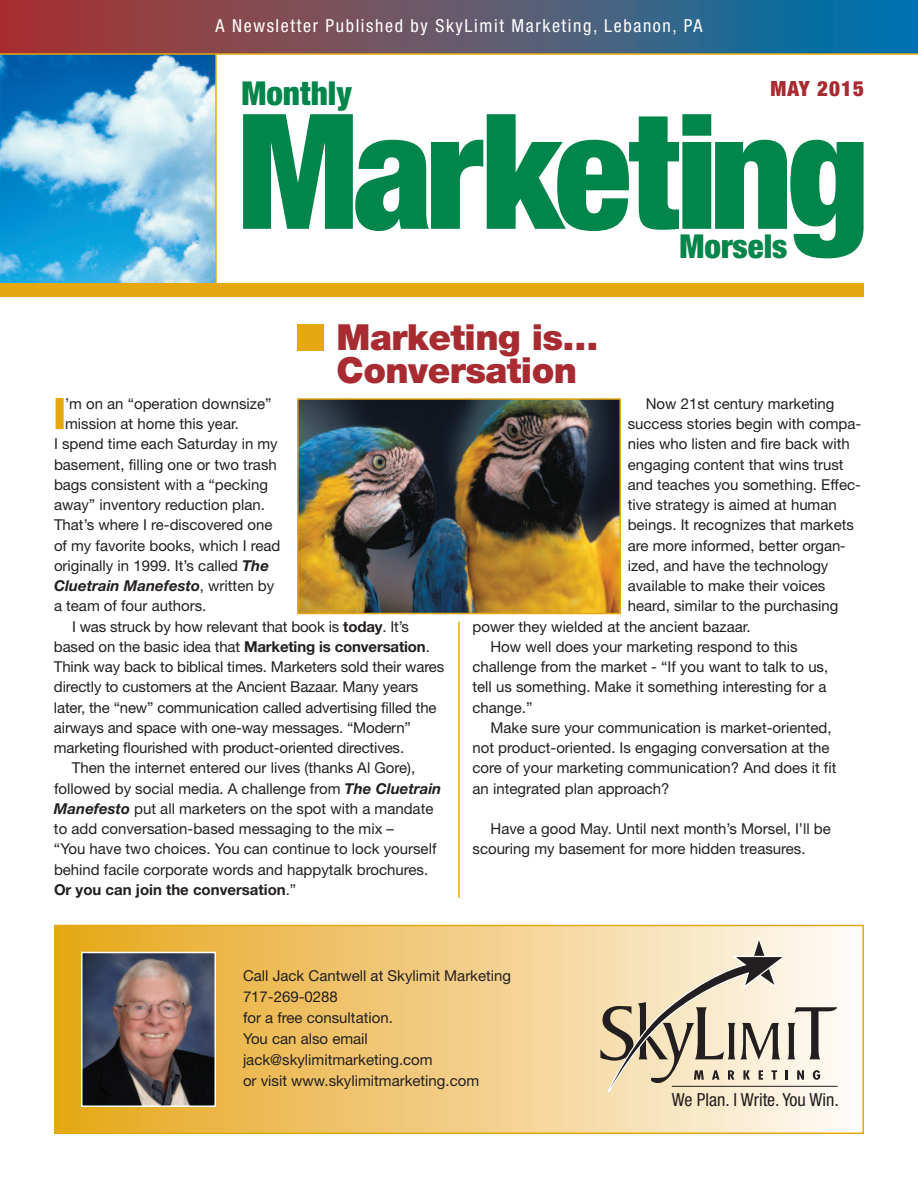
<style>
.page{position:relative;width:918px;height:1188px;background:#fff}
.page>*{position:absolute;margin:0;border:0;box-sizing:border-box;transform-origin:0 0}
.t1{font:900 condensed 160.5px "Helvetica Neue";letter-spacing:-.04em;color:#00854a}
.t2{font:900 condensed 43.35px "Helvetica Neue";color:#e6a810}
.t3{font:900 36px/33px "Helvetica Neue";letter-spacing:-.015em;color:#a72b30}
.t4{font:900 condensed 33px "Helvetica Neue";color:#00854a}
.t5{font:900 condensed 21px "Helvetica Neue";letter-spacing:.05em;color:#a72b30}
.t6{font:condensed 18px "Helvetica Neue";letter-spacing:.09em;color:#fff}
.t7{font:condensed 18px "Helvetica Neue";color:#231f20}
.t8{font:15px/21px "Helvetica Neue";color:#231f20}
.t9{font:700 15px "Helvetica Neue";color:#231f20}
.t10{font:italic 700 15px "Helvetica Neue";color:#231f20}
.s1{font-weight:700;font-style:italic}
.s2{font-weight:400;font-style:normal}
.s3{font-weight:700}
.s4{font-weight:400}
</style>
<div class="page">
<svg style="left:0;top:0;width:918px;height:53px;background:#5b566d"></svg>
<img style="left:0;top:55px;width:215px;height:229px">
<div style="left:0;top:284px;width:864px;height:13px;background:#e6a810"></div>
<div style="left:297px;top:324px;width:27px;height:27px;background:#e6a810"></div>
<hr style="left:458px;top:622px;width:2px;height:276px;background:#e6a810">
<div style="left:56px;top:926px;width:806px;height:206px;background:linear-gradient(to right,#e7a518,#fefaf8)"></div>
<div style="left:54px;top:925px;width:810px;height:209px;border:2px solid #e6a810"></div>
<img style="left:84px;top:955px;width:129px;height:149px">
<div style="left:81px;top:952px;width:135px;height:155px;border:2px solid #fff"></div>
<svg style="left:596px;top:937px;width:241px;height:155px;background:#dacdb6"></svg>
<hr style="left:672px;top:1086px;width:166px;height:1px;background:#231f20">
<img style="left:300px;top:401px;width:318px;height:210px">
<div style="left:297px;top:398px;width:324px;height:216px;border:2px solid #e6a810"></div>
<hr style="left:0;top:53px;width:918px;height:2px;background:#e6a810">
<hr style="left:215px;top:54px;width:2px;height:233px;background:#e6a810">
<p class="t6" style="left:216px;top:19px;width:488px">A Newsletter Published by SkyLimit Marketing, Lebanon, PA</p>
<h3 class="t4" style="left:242px;top:81px;width:112px">Monthly</h3>
<h3 class="t5" style="left:771px;top:81px;width:95px">MAY 2015</h3>
<h1 class="t1" style="left:237px;top:114px;width:634px">Marketing</h1>
<h3 class="t4" style="left:680px;top:234px;width:109px">Morsels</h3>
<h3 class="t3" style="left:337px;top:323px;width:264px">Marketing is…<br>Conversation</h3>
<h2 class="t2" style="left:54px;top:398px;width:13px">I</h2>
<p class="t8" style="left:65px;top:395px;width:208px">’m on an “operation downsize”</p>
<p class="t8" style="left:65px;top:415px;width:175px">mission at home this year.</p>
<p class="t8" style="left:54px;top:435px;width:225px">I spend time each Saturday in my</p>
<p class="t8" style="left:54px;top:455px;width:224px">basement, filling one or two trash</p>
<p class="t8" style="left:54px;top:476px;width:216px">bags consistent with a “pecking</p>
<p class="t8" style="left:54px;top:496px;width:212px">away” inventory reduction plan.</p>
<p class="t8" style="left:54px;top:516px;width:220px">That’s where I re-discovered one</p>
<p class="t8" style="left:54px;top:536px;width:228px">of my favorite books, which I read</p>
<p class="t8" style="left:54px;top:557px;width:217px">originally in 1999. It’s called <span class="s1">The</span></p>
<p class="t10" style="left:54px;top:581px;width:222px">Cluetrain Manefesto<span class="s2">, written by</span></p>
<p class="t8" style="left:54px;top:597px;width:154px">a team of four authors.</p>
<p class="t8" style="left:72px;top:617px;width:339px">I was struck by how relevant that book is <span class="s3">today</span>. It’s</p>
<p class="t8" style="left:54px;top:638px;width:377px">based on the basic idea that <span class="s3">Marketing is conversation</span>.</p>
<p class="t8" style="left:54px;top:658px;width:392px">Think way back to biblical times. Marketers sold their wares</p>
<p class="t8" style="left:54px;top:678px;width:366px">directly to customers at the Ancient Bazaar. Many years</p>
<p class="t8" style="left:54px;top:698px;width:384px">later, the “new” communication called advertising filled the</p>
<p class="t8" style="left:54px;top:719px;width:358px">airways and space with one-way messages. “Modern”</p>
<p class="t8" style="left:54px;top:739px;width:352px">marketing flourished with product-oriented directives.</p>
<p class="t8" style="left:72px;top:759px;width:345px">Then the internet entered our lives (thanks Al Gore),</p>
<p class="t8" style="left:54px;top:779px;width:389px">followed by social media. A challenge from <span class="s1">The Cluetrain</span></p>
<p class="t8" style="left:54px;top:800px;width:381px"><span class="s1">Manefesto</span> put all marketers on the spot with a mandate</p>
<p class="t8" style="left:54px;top:820px;width:342px">to add conversation-based messaging to the mix –</p>
<p class="t8" style="left:54px;top:840px;width:384px">“You have two choices. You can continue to lock yourself</p>
<p class="t8" style="left:54px;top:860px;width:376px">behind facile corporate words and happytalk brochures.</p>
<p class="t9" style="left:54px;top:884px;width:244px">Or you can join the conversation<span class="s4">.”</span></p>
<p class="t8" style="left:646px;top:395px;width:190px">Now 21st century marketing</p>
<p class="t8" style="left:628px;top:415px;width:235px">success stories begin with compa-</p>
<p class="t8" style="left:628px;top:435px;width:224px">nies who listen and fire back with</p>
<p class="t8" style="left:628px;top:455px;width:217px">engaging content that wins trust</p>
<p class="t8" style="left:628px;top:476px;width:235px">and teaches you something. Effec-</p>
<p class="t8" style="left:628px;top:496px;width:211px">tive strategy is aimed at human</p>
<p class="t8" style="left:628px;top:516px;width:228px">beings. It recognizes that markets</p>
<p class="t8" style="left:628px;top:536px;width:219px">are more informed, better organ-</p>
<p class="t8" style="left:628px;top:557px;width:202px">ized, and have the technology</p>
<p class="t8" style="left:628px;top:577px;width:199px">available to make their voices</p>
<p class="t8" style="left:628px;top:597px;width:212px">heard, similar to the purchasing</p>
<p class="t8" style="left:473px;top:617px;width:280px">power they wielded at the ancient bazaar.</p>
<p class="t8" style="left:491px;top:638px;width:309px">How well does your marketing respond to this</p>
<p class="t8" style="left:473px;top:658px;width:357px">challenge from the market - “If you want to talk to us,</p>
<p class="t8" style="left:473px;top:678px;width:355px">tell us something. Make it something interesting for a</p>
<p class="t8" style="left:473px;top:698px;width:61px">change.”</p>
<p class="t8" style="left:491px;top:719px;width:343px">Make sure your communication is market-oriented,</p>
<p class="t8" style="left:473px;top:739px;width:359px">not product-oriented. Is engaging conversation at the</p>
<p class="t8" style="left:473px;top:759px;width:365px">core of your marketing communication? And does it fit</p>
<p class="t8" style="left:473px;top:779px;width:199px">an integrated plan approach?</p>
<p class="t8" style="left:473px;top:820px;width:360px;line-height:20.2px;text-indent:18px">Have a good May. Until next month’s Morsel, I’ll be scouring my basement for more hidden treasures.</p>
<p class="t8" style="left:243px;top:966px;width:270px">Call Jack Cantwell at Skylimit Marketing<br>717-269-0288<br>for a free consultation.<br>You can also email jack@skylimitmarketing.com<br>or visit www.skylimitmarketing.com</p>
<p class="t7" style="left:672px;top:1093px;width:169px">We Plan. I Write. You Win.</p>
</div>
